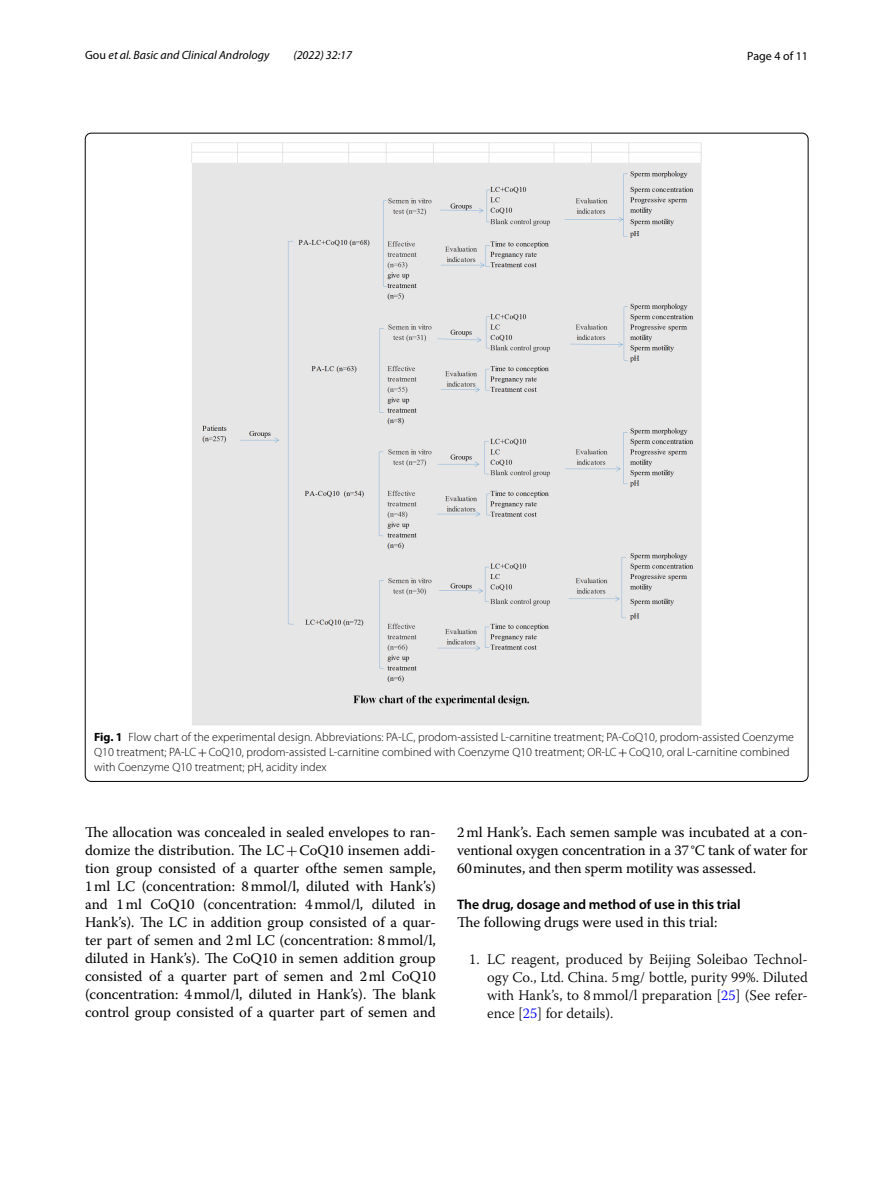
<style>
.page{position:relative;width:893px;height:1187px;background:#fff}
.page>*{position:absolute;margin:0;border:0;box-sizing:border-box;transform-origin:0 0}
.t1{font:14.7px/18px "Warnock Pro";color:#000;text-align:justify}
.t2{font:300 14.7px/18px "Warnock Pro";color:#000;text-align:justify}
.t3{font:600 13.8px "Myriad Pro";color:#000}
.t4{font:300 12px/15px "Myriad Pro";color:#000}
.t5{font:italic 12px "Myriad Pro";color:#000}
.t6{font:12px "Myriad Pro";color:#000}
.s1{font-style:normal}
.s2{font-weight:700}
.s3{font-family:"MTSY";font-weight:400}
.s4{font-family:"MTSY"}
.s5{color:#00f}
</style>
<div class="page">
<img style="left:191px;top:142px;width:511px;height:583px">
<p class="t5" style="left:85px;top:48px;width:186px"><span class="s1">Gou</span> et al. Basic and Clinical Andrology</p>
<p class="t5" style="left:293px;top:48px;width:60px">(2022) 32:17</p>
<p class="t6" style="left:747px;top:48px;width:62px">Page 4 of 11</p>
<p class="t4" style="left:94px;top:729px;width:701px"><span class="s2">Fig. 1</span> Flow chart of the experimental design. Abbreviations: PA-LC, prodom-assisted L-carnitine treatment; PA-CoQ10, prodom-assisted Coenzyme<br>Q10 treatment; PA-LC<span class="s3">+</span>CoQ10, prodom-assisted L-carnitine combined with Coenzyme Q10 treatment; OR-LC<span class="s3">+</span>CoQ10, oral L-carnitine combined with Coenzyme Q10 treatment; pH, acidity index</p>
<p class="t1" style="left:85px;top:822px;width:352px">The allocation was concealed in sealed envelopes to ran&shy;domize the distribution. The LC<span class="s4">+</span>CoQ10 insemen addi&shy;tion group consisted of a quarter ofthe semen sample, 1ml LC (concentration: 8mmol/l, diluted with Hank’s) and 1ml CoQ10 (concentration: 4mmol/l, diluted in Hank’s). The LC in addition group consisted of a quar&shy;ter part of semen and 2ml LC (concentration: 8mmol/l, diluted in Hank’s). The CoQ10 in semen addition group consisted of a quarter part of semen and 2ml CoQ10 (concentration: 4mmol/l, diluted in Hank’s). The blank control group consisted of a quarter part of semen and</p>
<p class="t1" style="left:457px;top:822px;width:352px">2ml Hank’s. Each semen sample was incubated at a con&shy;ventional oxygen concentration in a 37°C tank of water for 60minutes, and then sperm motility was assessed.</p>
<p class="t3" style="left:457px;top:895px;width:285px">The drug, dosage and method of use in this trial</p>
<p class="t1" style="left:457px;top:912px;width:262px">The following drugs were used in this trial:</p>
<p class="t2" style="left:487px;top:949px;width:322px;text-indent:-18px">1. LC reagent, produced by Beijing Soleibao Technol&shy;ogy Co., Ltd. China. 5mg/ bottle, purity 99%. Diluted with Hank’s, to 8mmol/l preparation [<span class="s5">25</span>] (See refer&shy;ence [<span class="s5">25</span>] for details).</p>
</div>
